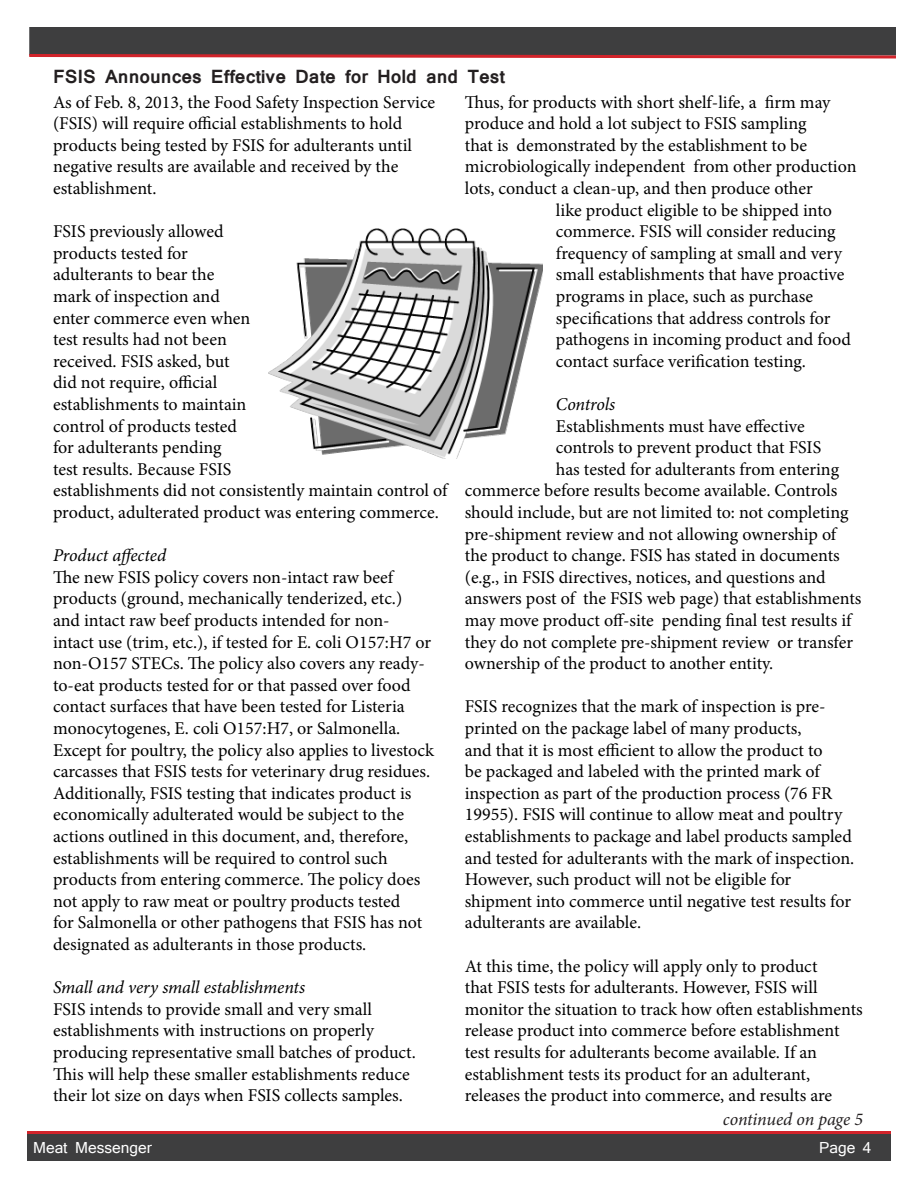
<style>
.page{position:relative;width:918px;height:1188px;background:#fff}
.page>*{position:absolute;margin:0;border:0;box-sizing:border-box;transform-origin:0 0}
.t1{font:18px/21.6px "Minion Pro";letter-spacing:-.005em;color:#000}
.t2{font:italic 18px "Minion Pro";letter-spacing:-.01em;color:#000}
.t3{font:700 18px "Mangal";color:#231f20}
.t4{font:italic 18px "Minion Pro";letter-spacing:-.01em;color:#231f20}
.t5{font:15px "Mangal";color:#fff}
</style>
<div class="page">
<div style="left:29px;top:27px;width:867px;height:29px;background:#3e3e3f"></div>
<svg style="left:29px;top:52px;width:867px;height:7px"></svg>
<div style="left:27px;top:1134px;width:864px;height:27px;background:#3e3e3f"></div>
<hr style="left:27px;top:1131px;width:864px;height:3px;background:#d1232a">
<img style="left:268px;top:228px;width:274px;height:231px">
<p class="t3" style="left:53px;top:60px;width:454px">FSIS Announces Effective Date for Hold and Test</p>
<p class="t1" style="left:53px;top:91px;width:384px">As of Feb. 8, 2013, the Food Safety Inspection Service (FSIS) will require official establishments to hold products being tested by FSIS for adulterants until negative results are available and received by the establishment.</p>
<p class="t1" style="left:53px;top:221px;width:396px">FSIS previously allowed<br>products tested for<br>adulterants to bear the<br>mark of inspection and<br>enter commerce even when<br>test results had not been<br>received. FSIS asked, but<br>did not require, official<br>establishments to maintain<br>control of products tested<br>for adulterants pending<br>test results. Because FSIS<br>establishments did not consistently maintain control of product, adulterated product was entering commerce.</p>
<p class="t2" style="left:53px;top:543px;width:115px">Product affected</p>
<p class="t1" style="left:53px;top:566px;width:383px">The new FSIS policy covers non-intact raw beef products (ground, mechanically tenderized, etc.)<br>and intact raw beef products intended for non&shy;intact use (trim, etc.), if tested for E. coli O157:H7 or non-O157 STECs. The policy also covers any ready&shy;to-eat products tested for or that passed over food contact surfaces that have been tested for Listeria monocytogenes, E. coli O157:H7, or Salmonella.<br>Except for poultry, the policy also applies to livestock carcasses that FSIS tests for veterinary drug residues.<br>Additionally, FSIS testing that indicates product is economically adulterated would be subject to the actions outlined in this document, and, therefore, establishments will be required to control such products from entering commerce. The policy does not apply to raw meat or poultry products tested<br>for Salmonella or other pathogens that FSIS has not designated as adulterants in those products.</p>
<p class="t2" style="left:53px;top:975px;width:254px">Small and very small establishments</p>
<p class="t1" style="left:53px;top:998px;width:364px">FSIS intends to provide small and very small establishments with instructions on properly producing representative small batches of product.<br>This will help these smaller establishments reduce their lot size on days when FSIS collects samples.</p>
<p class="t1" style="left:465px;top:91px;width:367px">Thus, for products with short shelf-life, a firm may</p>
<p class="t1" style="left:465px;top:113px;width:343px">produce and hold a lot subject to FSIS sampling</p>
<p class="t1" style="left:465px;top:134px;width:344px">that is demonstrated by the establishment to be</p>
<p class="t1" style="left:465px;top:156px;width:393px">microbiologically independent from other production</p>
<p class="t1" style="left:465px;top:178px;width:350px">lots, conduct a clean-up, and then produce other</p>
<p class="t1" style="left:556px;top:199px;width:278px">like product eligible to be shipped into</p>
<p class="t1" style="left:556px;top:221px;width:281px">commerce. FSIS will consider reducing</p>
<p class="t1" style="left:556px;top:242px;width:288px">frequency of sampling at small and very</p>
<p class="t1" style="left:556px;top:264px;width:290px">small establishments that have proactive</p>
<p class="t1" style="left:556px;top:286px;width:259px">programs in place, such as purchase</p>
<p class="t1" style="left:556px;top:307px;width:276px">specifications that address controls for</p>
<p class="t1" style="left:556px;top:329px;width:297px">pathogens in incoming product and food</p>
<p class="t1" style="left:556px;top:350px;width:252px">contact surface verification testing.</p>
<p class="t2" style="left:556px;top:392px;width:61px">Controls</p>
<p class="t1" style="left:556px;top:415px;width:250px">Establishments must have effective</p>
<p class="t1" style="left:556px;top:437px;width:267px">controls to prevent product that FSIS</p>
<p class="t1" style="left:556px;top:458px;width:285px">has tested for adulterants from entering</p>
<p class="t1" style="left:465px;top:480px;width:374px">commerce before results become available. Controls</p>
<p class="t1" style="left:465px;top:502px;width:385px">should include, but are not limited to: not completing</p>
<p class="t1" style="left:465px;top:523px;width:373px">pre-shipment review and not allowing ownership of</p>
<p class="t1" style="left:465px;top:545px;width:377px">the product to change. FSIS has stated in documents</p>
<p class="t1" style="left:465px;top:566px;width:363px">(e.g., in FSIS directives, notices, and questions and</p>
<p class="t1" style="left:465px;top:588px;width:398px">answers post of the FSIS web page) that establishments</p>
<p class="t1" style="left:465px;top:610px;width:388px">may move product off-site pending final test results if</p>
<p class="t1" style="left:465px;top:631px;width:390px">they do not complete pre-shipment review or transfer</p>
<p class="t1" style="left:465px;top:653px;width:310px">ownership of the product to another entity.</p>
<p class="t1" style="left:465px;top:696px;width:391px">FSIS recognizes that the mark of inspection is pre&shy;printed on the package label of many products,<br>and that it is most efficient to allow the product to<br>be packaged and labeled with the printed mark of inspection as part of the production process (76 FR 19955). FSIS will continue to allow meat and poultry establishments to package and label products sampled and tested for adulterants with the mark of inspection.<br>However, such product will not be eligible for shipment into commerce until negative test results for adulterants are available.</p>
<p class="t1" style="left:465px;top:955px;width:400px">At this time, the policy will apply only to product<br>that FSIS tests for adulterants. However, FSIS will monitor the situation to track how often establishments release product into commerce before establishment test results for adulterants become available. If an establishment tests its product for an adulterant, releases the product into commerce, and results are</p>
<p class="t4" style="left:723px;top:1107px;width:142px">continued on page 5</p>
<p class="t5" style="left:33px;top:1139px;width:120px">Meat Messenger</p>
<p class="t5" style="left:819px;top:1139px;width:54px">Page 4</p>
</div>
